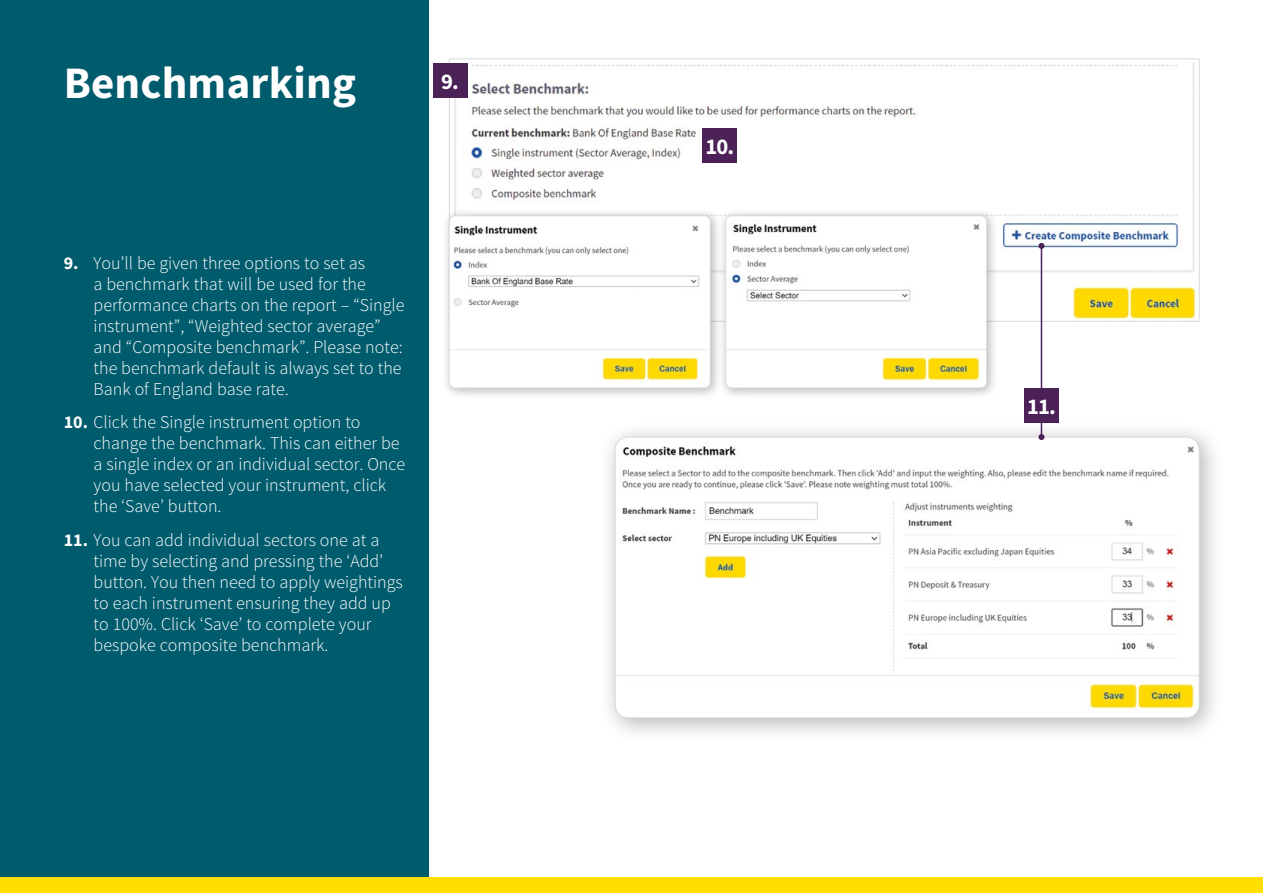
<style>
.page{position:relative;width:1263px;height:893px;background:#fff}
.page>*{position:absolute;margin:0;border:0;box-sizing:border-box;transform-origin:0 0}
.t1{font:700 45px "Source Sans Pro";letter-spacing:.005em;color:#fff}
.t2{font:700 22.5px "Source Sans Pro";color:#fff}
.t3{font:300 18px/21px "Source Sans Pro";color:#fff}
.s1{font-weight:700}
</style>
<div class="page">
<div style="left:0;top:0;width:428px;height:893px;background:#005b6d"></div>
<div style="left:0;top:877px;width:1263px;height:16px;background:#ffde00"></div>
<img style="left:451px;top:62px;width:746px;height:258px">
<div style="left:598px;top:420px;width:627px;height:323px;background:#000;opacity:.3"></div>
<img style="left:615px;top:437px;width:584px;height:281px">
<div style="left:615px;top:437px;width:584px;height:281px;border:1px solid #dadada;border-radius:13px"></div>
<div style="left:433px;top:64px;width:34px;height:34px;background:#4b2158"></div>
<div style="left:703px;top:128px;width:34px;height:34px;background:#4b2158"></div>
<div style="left:441px;top:208px;width:282px;height:192px;background:#000;opacity:.3"></div>
<img style="left:449px;top:216px;width:261px;height:172px">
<div style="left:449px;top:216px;width:261px;height:172px;border:1px solid #dadada;border-radius:6px"></div>
<div style="left:718px;top:208px;width:281px;height:192px;background:#000;opacity:.3"></div>
<img style="left:726px;top:216px;width:261px;height:172px">
<div style="left:725px;top:216px;width:262px;height:172px;border:1px solid #dadada;border-radius:6px"></div>
<hr style="left:1041px;top:246px;width:1px;height:191px;background:#4b2158">
<svg style="left:1038px;top:243px;width:6px;height:6px"></svg>
<svg style="left:1038px;top:434px;width:6px;height:6px"></svg>
<div style="left:1024px;top:388px;width:34px;height:34px;background:#4b2158"></div>
<h1 class="t1" style="left:64px;top:54px;width:294px">Benchmarking</h1>
<p class="t2" style="left:441px;top:67px;width:19px">9.</p>
<p class="t3" style="left:94px;top:252px;width:313px;text-indent:-30px"><span class="s1">9.</span> You’ll be given three options to set as<br>a benchmark that will be used for the performance charts on the report – “Single instrument”, “Weighted sector average” and “Composite benchmark”. Please note: the benchmark default is always set to the Bank of England base rate.</p>
<p class="t3" style="left:94px;top:412px;width:313px;text-indent:-30px"><span class="s1">10.</span> Click the Single instrument option to change the benchmark. This can either be a single index or an individual sector. Once you have selected your instrument, click the ‘Save’ button.</p>
<p class="t3" style="left:94px;top:530px;width:311px;text-indent:-30px"><span class="s1">11.</span> You can add individual sectors one at a time by selecting and pressing the ‘Add’ button. You then need to apply weightings to each instrument ensuring they add up to 100%. Click ‘Save’ to complete your bespoke composite benchmark.</p>
<p class="t2" style="left:706px;top:132px;width:30px">10.</p>
<p class="t2" style="left:1027px;top:392px;width:30px">11.</p>
</div>
